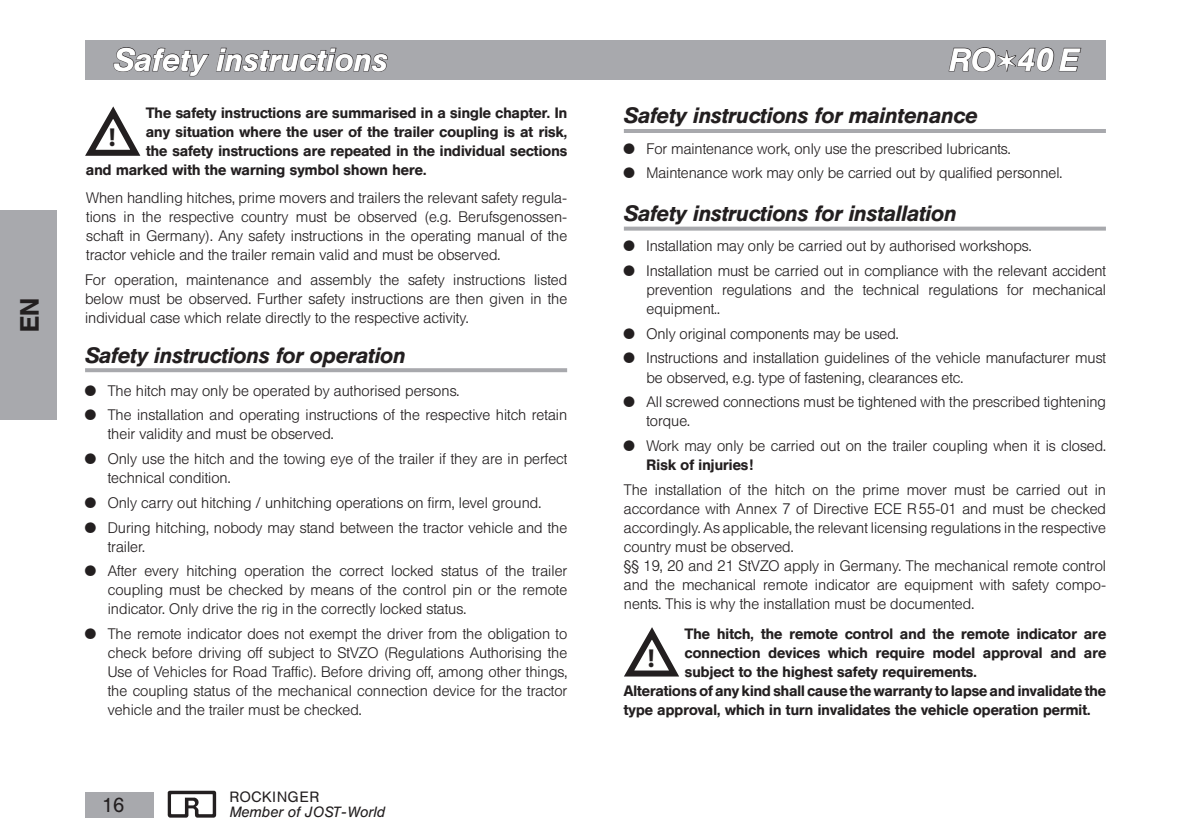
<style>
.page{position:relative;width:1191px;height:840px;background:#fff}
.page>*{position:absolute;margin:0;border:0;box-sizing:border-box;transform-origin:0 0}
.t1{font:italic 500 32px "HE10";letter-spacing:.025em;color:#fff}
.t2{font:500 26.4px "HE10";color:#231f20}
.t3{font:700 26px "Myriad Pro";color:#231f20}
.t4{font:italic 500 22px "HE10";letter-spacing:.015em;color:#231f20}
.t5{font:20px "HE10";color:#231f20}
.t6{font:300 15px/19px "HE10";letter-spacing:.015em;color:#231f20}
.t7{font:500 15px "HE10";letter-spacing:.015em;color:#231f20}
.t8{font:italic 14.8px "HE10";letter-spacing:.015em;color:#231f20}
.t9{font:14.8px "HE10";letter-spacing:.05em;color:#231f20}
.s1{font-family:"ZA15 No 100";font-weight:400;font-style:normal;font-size:24px}
.s2{font-family:"AK11 Figures Mathematic";font-weight:400}
.s3{font-weight:500}
</style>
<div class="page">
<div style="left:85px;top:791px;width:68px;height:25px;background:#a8a9ad"></div>
<img style="left:167px;top:790px;width:49px;height:28px">
<div style="left:85px;top:40px;width:1021px;height:39px;background:#a8a9ad"></div>
<svg style="left:948px;top:47px;width:134px;height:33px"></svg>
<svg style="left:85px;top:368px;width:482px;height:4px;background:#acadb1"></svg>
<hr style="left:624px;top:129px;width:482px;height:4px;background:#a8a9ad">
<svg style="left:624px;top:226px;width:482px;height:4px;background:#b5b6b9"></svg>
<svg style="left:85px;top:47px;width:303px;height:109px"></svg>
<svg style="left:624px;top:627px;width:55px;height:50px"></svg>
<div style="left:0;top:210px;width:57px;height:210px;background:#a8a9ad"></div>
<p class="t2" style="left:14px;top:332px;width:36px;rotate:-90deg">EN</p>
<p class="t1" style="left:113px;top:41px;width:275px">Safety instructions</p>
<p class="t1" style="left:948px;top:41px;width:131px">RO<span class="s1">i</span>40 E</p>
<p class="t7" style="left:146px;top:104px;width:422px">The safety instructions are summarised in a single chapter. In</p>
<p class="t7" style="left:146px;top:123px;width:423px">any situation where the user of the trailer coupling is at risk,</p>
<p class="t7" style="left:146px;top:142px;width:422px">the safety instructions are repeated in the individual sections</p>
<p class="t7" style="left:86px;top:161px;width:341px">and marked with the warning symbol shown here.</p>
<p class="t6" style="left:86px;top:188px;width:482px;text-align:justify">When handling hitches, prime movers and trailers the relevant safety regula&shy;tions in the respective country must be observed (e.g. Berufsgenossen&shy;schaft in Germany). Any safety instructions in the operating manual of the tractor vehicle and the trailer remain valid and must be observed.</p>
<p class="t6" style="left:85px;top:270px;width:483px;text-align:justify">For operation, maintenance and assembly the safety instructions listed below must be observed. Further safety instructions are then given in the individual case which relate directly to the respective activity.</p>
<p class="t4" style="left:85px;top:342px;width:321px">Safety instructions for operation</p>
<p class="t6" style="left:85px;top:378px;width:483px;line-height:24.6px"><span class="s2">X</span> The hitch may only be operated by authorised persons.<br><span class="s2">X</span> The installation and operating instructions of the respective hitch retain</p>
<p class="t6" style="left:85px;top:421px;width:483px;line-height:24.6px;text-indent:23px">their validity and must be observed.<br><span class="s2">X</span> Only use the hitch and the towing eye of the trailer if they are in perfect</p>
<p class="t6" style="left:85px;top:465px;width:483px;line-height:24.6px;text-indent:23px">technical condition.<br><span class="s2">X</span> Only carry out hitching / unhitching operations on firm, level ground.<br><span class="s2">X</span> During hitching, nobody may stand between the tractor vehicle and the</p>
<p class="t6" style="left:85px;top:533px;width:483px;line-height:24.6px;text-indent:23px">trailer.<br><span class="s2">X</span> After every hitching operation the correct locked status of the trailer</p>
<p class="t6" style="left:108px;top:580px;width:461px">coupling must be checked by means of the control pin or the remote indicator. Only drive the rig in the correctly locked status.</p>
<p class="t6" style="left:108px;top:624px;width:461px;text-align:justify;text-indent:-23px"><span class="s2">X</span> The remote indicator does not exempt the driver from the obligation to check before driving off subject to StVZO (Regulations Authorising the Use of Vehicles for Road Traffic). Before driving off, among other things, the coupling status of the mechanical connection device for the tractor vehicle and the trailer must be checked.</p>
<p class="t4" style="left:624px;top:103px;width:355px">Safety instructions for maintenance</p>
<p class="t6" style="left:624px;top:136px;width:440px;line-height:24.6px"><span class="s2">X</span> For maintenance work, only use the prescribed lubricants.<br><span class="s2">X</span> Maintenance work may only be carried out by qualified personnel.</p>
<p class="t4" style="left:624px;top:200px;width:333px">Safety instructions for installation</p>
<p class="t6" style="left:624px;top:234px;width:483px;line-height:24.6px"><span class="s2">X</span> Installation may only be carried out by authorised workshops.<br><span class="s2">X</span> Installation must be carried out in compliance with the relevant accident</p>
<p class="t6" style="left:646px;top:280px;width:461px">prevention regulations and the technical regulations for mechanical equipment..</p>
<p class="t6" style="left:624px;top:321px;width:483px;line-height:24.6px"><span class="s2">X</span> Only original components may be used.<br><span class="s2">X</span> Instructions and installation guidelines of the vehicle manufacturer must</p>
<p class="t6" style="left:624px;top:365px;width:483px;line-height:24.6px;text-indent:23px">be observed, e.g. type of fastening, clearances etc.<br><span class="s2">X</span> All screwed connections must be tightened with the prescribed tightening</p>
<p class="t6" style="left:624px;top:408px;width:483px;line-height:24.6px;text-indent:23px">torque.<br><span class="s2">X</span> Work may only be carried out on the trailer coupling when it is closed.</p>
<p class="t6" style="left:624px;top:452px;width:483px;line-height:24.6px;text-indent:23px"><span class="s3">Risk of injuries!<br></span>The installation of the hitch on the prime mover must be carried out in</p>
<p class="t6" style="left:624px;top:498px;width:483px">accordance with Annex 7 of Directive ECE R55-01 and must be checked accordingly. As applicable, the relevant licensing regulations in the respective country must be observed.<br>§§ 19, 20 and 21 StVZO apply in Germany. The mechanical remote control and the mechanical remote indicator are equipment with safety compo&shy;nents. This is why the installation must be documented.</p>
<p class="t7" style="left:685px;top:624px;width:422px">The hitch, the remote control and the remote indicator are</p>
<p class="t7" style="left:685px;top:643px;width:423px">connection devices which require model approval and are</p>
<p class="t7" style="left:685px;top:662px;width:293px">subject to the highest safety requirements.</p>
<p class="t7" style="left:624px;top:681px;width:483px">Alterations of any kind shall cause the warranty to lapse and invalidate the</p>
<p class="t7" style="left:624px;top:700px;width:468px">type approval, which in turn invalidates the vehicle operation permit.</p>
<p class="t3" style="left:109px;top:120px;width:8px">!</p>
<p class="t3" style="left:647px;top:640px;width:8px">!</p>
<p class="t5" style="left:102px;top:792px;width:24px">16</p>
<p class="t9" style="left:230px;top:788px;width:91px">ROCKINGER</p>
<p class="t8" style="left:230px;top:803px;width:157px">Member of JOST-World</p>
</div>
